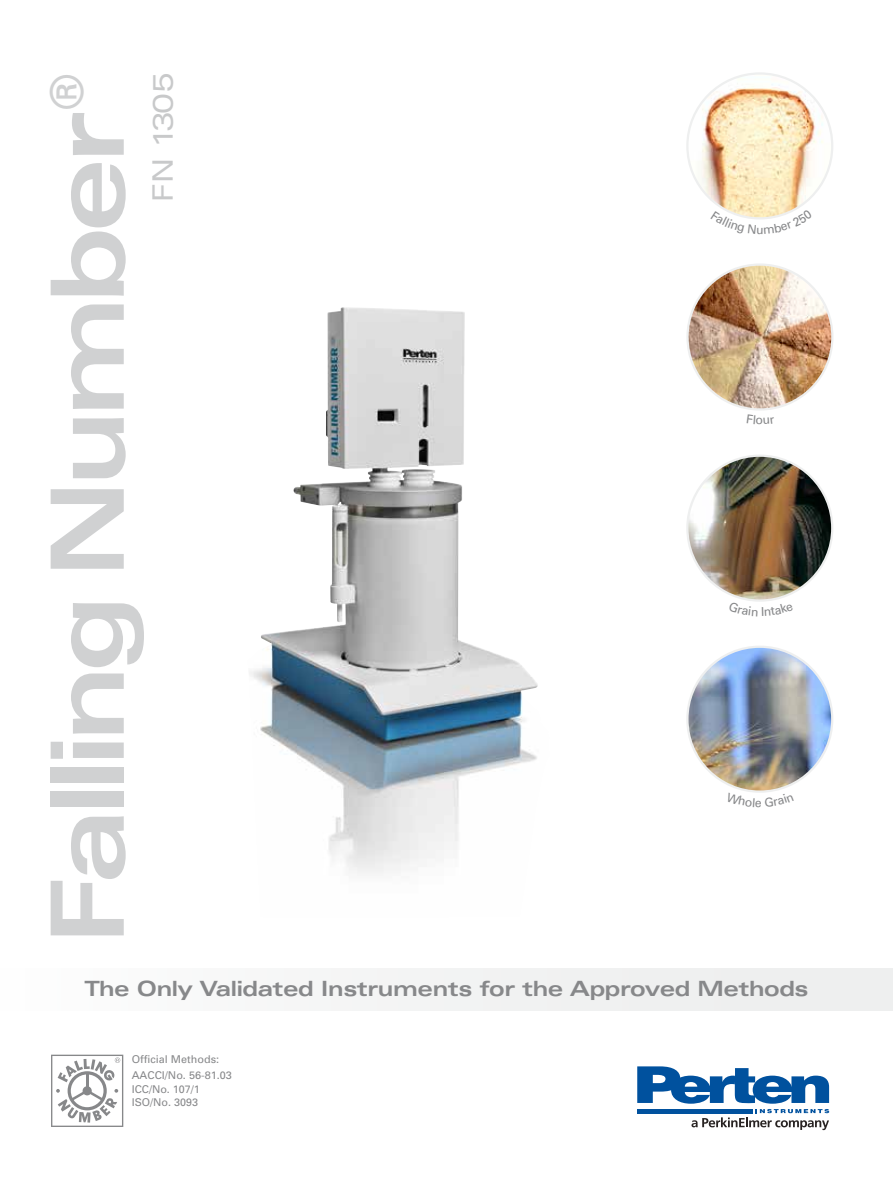
<style>
.page{position:relative;width:893px;height:1191px;background:#fff}
.page>*{position:absolute;margin:0;border:0;box-sizing:border-box;transform-origin:0 0}
.t1{font:700 expanded 101.25px "Univers";letter-spacing:-.055em;color:#d0d1d2}
.t2{font:45.3px "Univers";color:#d0d1d2}
.t3{font:expanded 28.2px "Univers";letter-spacing:-.05em;color:#c8c9ca}
.t4{font:700 expanded 21px "Univers";letter-spacing:-.02em;color:#87888a}
.t5{font:10.8px/15.6px "Univers";color:#87888a}
</style>
<div class="page">
<div style="left:0;top:968px;width:893px;height:42px;background:#eeefef"></div>
<img style="left:687px;top:456px;width:145px;height:144px;border-radius:72px">
<img style="left:687px;top:647px;width:145px;height:144px;border-radius:72px">
<img style="left:687px;top:264px;width:145px;height:145px;border-radius:72px">
<img style="left:249px;top:307px;width:289px;height:567px">
<img style="left:689px;top:75px;width:143px;height:135px">
<svg style="left:51px;top:1054px;width:72px;height:73px"></svg>
<svg style="left:637px;top:1066px;width:192px;height:37px"></svg>
<hr style="left:637px;top:1109px;width:116px;height:4px;background:#00519e">
<svg style="left:691px;top:1109px;width:138px;height:21px"></svg>
<svg style="left:725px;top:210px;width:70px;height:9px"></svg>
<h2 class="t2" style="left:41px;top:110px;width:38px;rotate:-90deg">®</h2>
<h1 class="t1" style="left:30px;top:944px;width:835px;rotate:-90deg">Falling Number</h1>
<h3 class="t3" style="left:146px;top:202px;width:131px;rotate:-90deg">FN 1305</h3>
<h3 class="t4" style="left:84px;top:976px;width:726px">The Only Validated Instruments for the Approved Methods</h3>
<p class="t5" style="left:132px;top:1051px;width:101px">Official Methods:<br>AACCI/No. 56-81.03</p>
<p class="t5" style="left:132px;top:1082px;width:69px;line-height:13.6px">ICC/No. 107/1<br>ISO/No. 3093</p>
</div>
